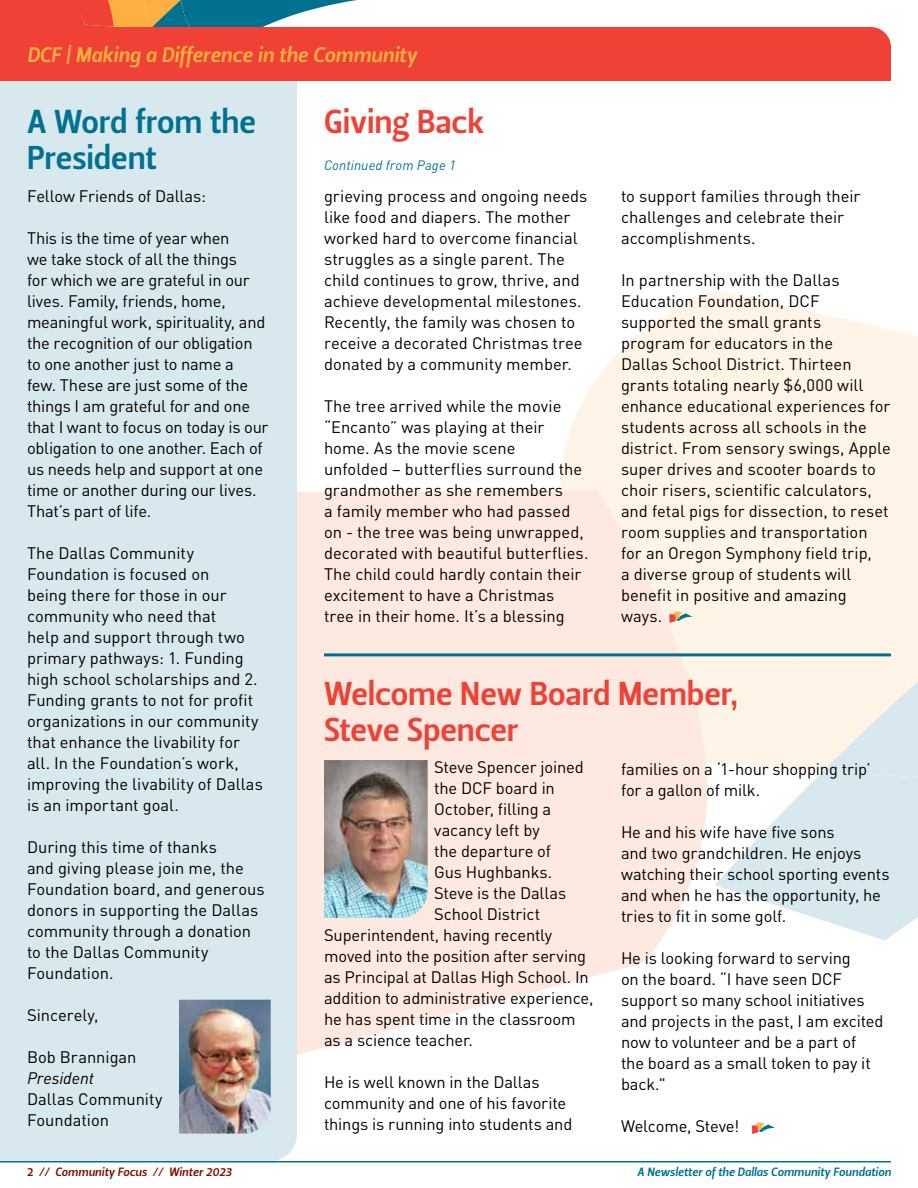
<style>
.page{position:relative;width:918px;height:1188px;background:#fff}
.page>*{position:absolute;margin:0;border:0;box-sizing:border-box;transform-origin:0 0}
.t1{font:33px/36px "Leitura Sans Grot 3";letter-spacing:-.005em;color:#ef4136}
.t2{font:33px/36px "Leitura Sans Grot 3";letter-spacing:-.005em;color:#00728f}
.t3{font:21px "Leitura Sans Italic 3";color:#fbb040}
.t4{font:16.5px/21px "DINOT";color:#000}
.t5{font:italic 16.5px "DINOT";color:#000}
.t6{font:italic 13.5px "DINOT";letter-spacing:.01em;color:#00728f}
.t7{font:12px "Leitura Sans Italic 3";color:#00728f}
.t8{font:12px "Leitura Sans Italic 3";color:#7a1600}
.s1{font-family:"Leitura Sans Grot 3"}
</style>
<div class="page">
<svg style="left:297px;top:490px;width:411px;height:565px;fill:#fee9e0"></svg>
<svg style="left:823px;top:314px;width:95px;height:120px;background:#fff5e8"></svg>
<svg style="left:560px;top:291px;width:263px;height:480px;fill:#fff4e6"></svg>
<svg style="left:715px;top:434px;width:203px;height:507px;background:#f5f2eb"></svg>
<svg style="left:823px;top:676px;width:95px;height:105px;background:#e9edea"></svg>
<svg style="left:0;top:0;width:357px;height:27px;background:#988278"></svg>
<div style="left:0;top:81px;width:297px;height:1080px;background:#d7e8ee"></div>
<div style="left:0;top:27px;width:891px;height:54px;background:#ef4136"></div>
<hr style="left:0;top:1161px;width:891px;height:1px;background:#00728f">
<img style="left:179px;top:1000px;width:92px;height:134px">
<hr style="left:324px;top:653px;width:567px;height:3px;background:#00728f">
<img style="left:324px;top:760px;width:104px;height:158px">
<svg style="left:752px;top:1122px;width:23px;height:12px"></svg>
<svg style="left:555px;top:490px;width:151px;height:273px;background:#fbeae0"></svg>
<p class="t3" style="left:27px;top:41px;width:392px">DCF | Making a Difference in the Community</p>
<h1 class="t2" style="left:27px;top:104px;width:230px">A Word from the<br>President</h1>
<p class="t4" style="left:27px;top:184px;width:180px">Fellow Friends of Dallas:</p>
<p class="t4" style="left:27px;top:226px;width:243px">This is the time of year when<br>we take stock of all the things<br>for which we are grateful in our lives. Family, friends, home, meaningful work, spirituality, and the recognition of our obligation to one another just to name a<br>few. These are just some of the things I am grateful for and one that I want to focus on today is our obligation to one another. Each of us needs help and support at one time or another during our lives.<br>That’s part of life.</p>
<p class="t4" style="left:27px;top:542px;width:237px">The Dallas Community<br>Foundation is focused on<br>being there for those in our community who need that<br>help and support through two primary pathways: 1. Funding high school scholarships and 2.<br>Funding grants to not for profit organizations in our community that enhance the livability for all. In the Foundation’s work, improving the livability of Dallas is an important goal.</p>
<p class="t4" style="left:27px;top:836px;width:239px">During this time of thanks<br>and giving please join me, the<br>Foundation board, and generous donors in supporting the Dallas community through a donation to the Dallas Community<br>Foundation.</p>
<p class="t4" style="left:27px;top:1004px;width:73px">Sincerely,</p>
<p class="t4" style="left:27px;top:1046px;width:111px">Bob Brannigan</p>
<p class="t5" style="left:27px;top:1067px;width:69px">President</p>
<p class="t4" style="left:27px;top:1088px;width:137px">Dallas Community<br>Foundation</p>
<h1 class="t1" style="left:324px;top:104px;width:162px">Giving Back</h1>
<p class="t6" style="left:324px;top:156px;width:133px">Continued from Page 1</p>
<p class="t4" style="left:324px;top:184px;width:265px">grieving process and ongoing needs like food and diapers. The mother worked hard to overcome financial struggles as a single parent. The child continues to grow, thrive, and achieve developmental milestones.<br>Recently, the family was chosen to receive a decorated Christmas tree donated by a community member.</p>
<p class="t4" style="left:324px;top:395px;width:266px">The tree arrived while the movie “Encanto” was playing at their home. As the movie scene<br>unfolded – butterflies surround the grandmother as she remembers<br>a family member who had passed on - the tree was being unwrapped, decorated with beautiful butterflies.<br>The child could hardly contain their excitement to have a Christmas tree in their home. It’s a blessing</p>
<p class="t4" style="left:621px;top:184px;width:241px">to support families through their challenges and celebrate their accomplishments.</p>
<p class="t4" style="left:621px;top:268px;width:271px">In partnership with the Dallas<br>Education Foundation, DCF supported the small grants<br>program for educators in the<br>Dallas School District. Thirteen grants totaling nearly $6,000 will enhance educational experiences for students across all schools in the district. From sensory swings, Apple super drives and scooter boards to choir risers, scientific calculators, and fetal pigs for dissection, to reset room supplies and transportation for an Oregon Symphony field trip,<br>a diverse group of students will benefit in positive and amazing ways.</p>
<h1 class="t1" style="left:324px;top:676px;width:416px">Welcome New Board Member,<br>Steve Spencer</h1>
<p class="t4" style="left:434px;top:756px;width:151px">Steve Spencer joined</p>
<p class="t4" style="left:434px;top:777px;width:122px">the DCF board in</p>
<p class="t4" style="left:434px;top:798px;width:119px">October, filling a</p>
<p class="t4" style="left:434px;top:819px;width:107px">vacancy left by</p>
<p class="t4" style="left:434px;top:840px;width:118px">the departure of</p>
<p class="t4" style="left:434px;top:861px;width:120px">Gus Hughbanks.</p>
<p class="t4" style="left:434px;top:882px;width:134px">Steve is the Dallas</p>
<p class="t4" style="left:434px;top:903px;width:108px">School District</p>
<p class="t4" style="left:324px;top:924px;width:230px">Superintendent, having recently</p>
<p class="t4" style="left:324px;top:945px;width:264px">moved into the position after serving</p>
<p class="t4" style="left:324px;top:966px;width:266px">as Principal at Dallas High School. In</p>
<p class="t4" style="left:324px;top:987px;width:271px">addition to administrative experience,</p>
<p class="t4" style="left:324px;top:1008px;width:253px">he has spent time in the classroom</p>
<p class="t4" style="left:324px;top:1029px;width:150px">as a science teacher.</p>
<p class="t4" style="left:324px;top:1071px;width:250px">He is well known in the Dallas community and one of his favorite things is running into students and</p>
<p class="t4" style="left:621px;top:758px;width:251px">families on a ‘1-hour shopping trip’ for a gallon of milk.</p>
<p class="t4" style="left:621px;top:821px;width:270px">He and his wife have five sons<br>and two grandchildren. He enjoys watching their school sporting events and when he has the opportunity, he tries to fit in some golf.</p>
<p class="t4" style="left:621px;top:947px;width:264px">He is looking forward to serving<br>on the board. “I have seen DCF support so many school initiatives and projects in the past, I am excited now to volunteer and be a part of<br>the board as a small token to pay it back."</p>
<p class="t4" style="left:621px;top:1115px;width:120px">Welcome, Steve!</p>
<p class="t8" style="left:27px;top:1163px;width:207px"><span class="s1">2</span> // Community Focus // Winter 2023</p>
<p class="t7" style="left:637px;top:1163px;width:255px">A Newsletter of the Dallas Community Foundation</p>
</div>
